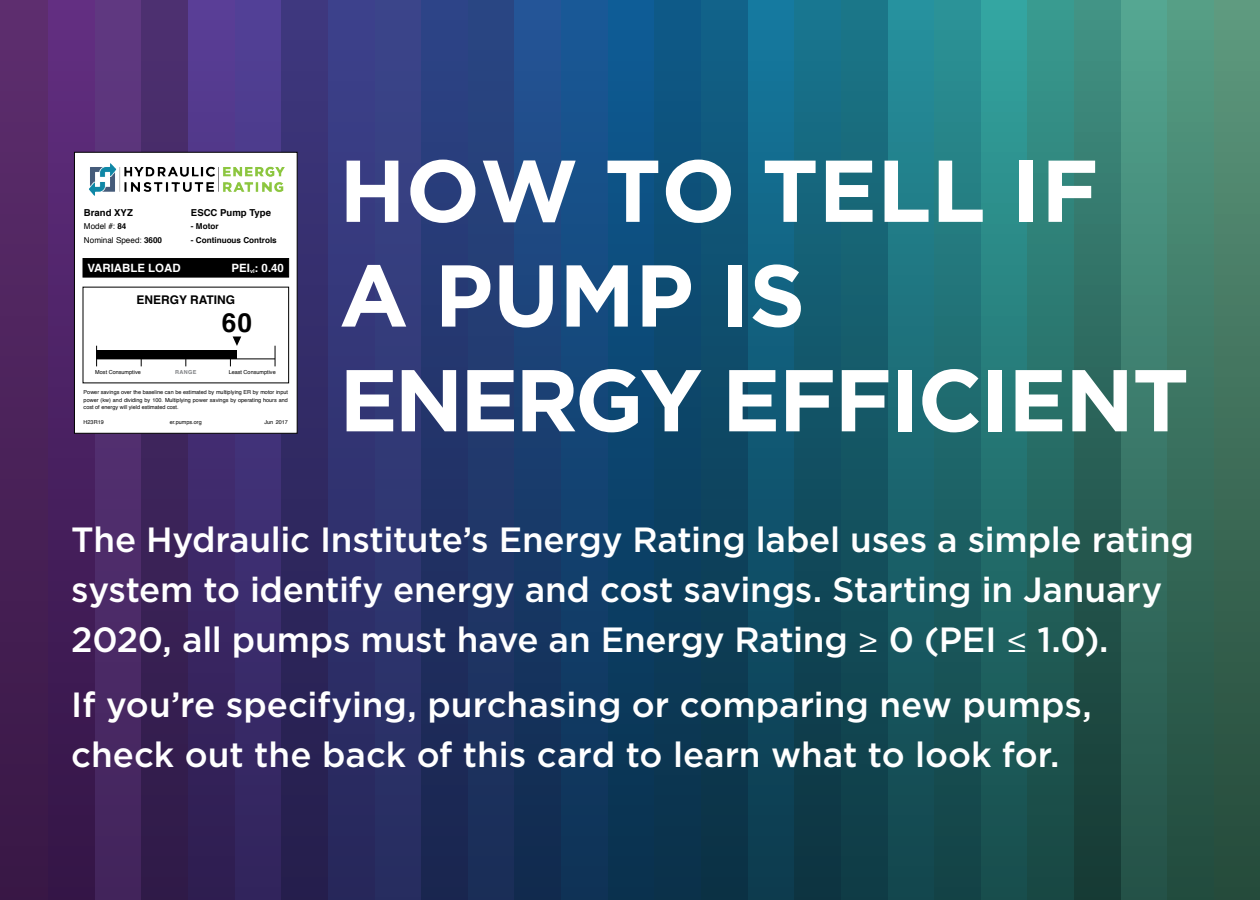
<style>
.page{position:relative;width:1260px;height:900px;background:#fff}
.page>*{position:absolute;margin:0;border:0;box-sizing:border-box;transform-origin:0 0}
.t1{font:700 87.5px/104.8px "Gotham";letter-spacing:-.02em;color:#fff}
.t2{font:500 35px/50px "Gotham";letter-spacing:-.005em;color:#fff}
.t3{font:700 26.25px "Helvetica";color:#000}
.t4{font:700 12px "Helvetica";color:#000}
.t5{font:700 11.5px "Helvetica";color:#fff}
.t6{font:700 9.5px "Helvetica";color:#000}
.t7{font:8.25px/13.5px "Helvetica";color:#000}
.t8{font:700 8.25px "Helvetica";color:#000}
.t9{font:5.5px/7.8px "Helvetica";color:#000;text-align:justify}
.t10{font:700 5.5px "Helvetica";letter-spacing:.06em;color:#808285}
.s1{font-weight:700}
.s2{font-family:"Myriad Pro";font-weight:400}
</style>
<div class="page">
<div style="left:1212px;top:0;width:48px;height:900px;background:linear-gradient(to bottom,#5d987e,#234738)"></div>
<div style="left:1166px;top:0;width:47px;height:900px;background:linear-gradient(to bottom,#559c84,#20483b)"></div>
<div style="left:1119px;top:0;width:48px;height:900px;background:linear-gradient(to bottom,#54a590,#224f45)"></div>
<div style="left:1072px;top:0;width:48px;height:900px;background:linear-gradient(to bottom,#409082,#143530)"></div>
<div style="left:1026px;top:0;width:48px;height:900px;background:linear-gradient(to bottom,#38988e,#174440)"></div>
<div style="left:979px;top:0;width:48px;height:900px;background:linear-gradient(to bottom,#33a4a0,#174a4a)"></div>
<div style="left:933px;top:0;width:47px;height:900px;background:linear-gradient(to bottom,#2a9195,#123f42)"></div>
<div style="left:886px;top:0;width:48px;height:900px;background:linear-gradient(to bottom,#268f9c,#12444a)"></div>
<div style="left:839px;top:0;width:48px;height:900px;background:linear-gradient(to bottom,#1b7587,#0f3943)"></div>
<div style="left:793px;top:0;width:47px;height:900px;background:linear-gradient(to bottom,#18748e,#0c303c)"></div>
<div style="left:746px;top:0;width:48px;height:900px;background:linear-gradient(to bottom,#15789e,#0c394a)"></div>
<div style="left:699px;top:0;width:48px;height:900px;background:linear-gradient(to bottom,#116188,#0b2f41)"></div>
<div style="left:653px;top:0;width:48px;height:900px;background:linear-gradient(to bottom,#0e5986,#0b2f47)"></div>
<div style="left:606px;top:0;width:48px;height:900px;background:linear-gradient(to bottom,#0e5c95,#0a2f4b)"></div>
<div style="left:559px;top:0;width:48px;height:900px;background:linear-gradient(to bottom,#195896,#0e3154)"></div>
<div style="left:513px;top:0;width:48px;height:900px;background:linear-gradient(to bottom,#245496,#10284a)"></div>
<div style="left:466px;top:0;width:48px;height:900px;background:linear-gradient(to bottom,#294683,#1a2d57)"></div>
<div style="left:420px;top:0;width:47px;height:900px;background:linear-gradient(to bottom,#2c4386,#19244d)"></div>
<div style="left:373px;top:0;width:48px;height:900px;background:linear-gradient(to bottom,#3b458b,#272d60)"></div>
<div style="left:326px;top:0;width:48px;height:900px;background:linear-gradient(to bottom,#3d418c,#262759)"></div>
<div style="left:280px;top:0;width:47px;height:900px;background:linear-gradient(to bottom,#3e377e,#241d4b)"></div>
<svg style="left:234px;top:0;width:47px;height:900px;background:#3e2f73"></svg>
<svg style="left:188px;top:0;width:46px;height:900px;background:#3f2a6b"></svg>
<svg style="left:141px;top:0;width:47px;height:900px;background:#3b2358"></svg>
<svg style="left:94px;top:0;width:47px;height:900px;background:#4e2c6b"></svg>
<div style="left:47px;top:0;width:47px;height:900px;background:linear-gradient(to bottom,#612e80,#321444)"></div>
<div style="left:0;top:0;width:48px;height:900px;background:linear-gradient(to bottom,#5e2e6f,#381745)"></div>
<div style="left:74px;top:152px;width:224px;height:282px;background:#fff;border:1px solid #000"></div>
<img style="left:89px;top:163px;width:196px;height:33px">
<div style="left:83px;top:258px;width:206px;height:19px;background:#000"></div>
<svg style="left:96px;top:346px;width:1px;height:20px"></svg>
<svg style="left:230px;top:337px;width:11px;height:29px"></svg>
<svg style="left:275px;top:346px;width:1px;height:20px"></svg>
<hr style="left:97px;top:358px;width:178px;height:1px;background:#000">
<div style="left:97px;top:351px;width:140px;height:8px;background:#000"></div>
<p class="t6" style="left:84px;top:205px;width:50px">Brand XYZ</p>
<p class="t7" style="left:84px;top:220px;width:80px">Model #: <span class="s1">84<br></span>Nominal Speed: <span class="s1">3600</span></p>
<p class="t6" style="left:191px;top:205px;width:82px">ESCC Pump Type</p>
<p class="t8" style="left:191px;top:220px;width:29px">- Motor</p>
<p class="t8" style="left:191px;top:233px;width:87px">- Continuous Controls</p>
<p class="t5" style="left:87px;top:258px;width:95px">VARIABLE LOAD</p>
<p class="t5" style="left:232px;top:258px;width:54px">PEI<sub>vl</sub>: 0.40</p>
<p class="t4" style="left:137px;top:291px;width:100px">ENERGY RATING</p>
<p class="t3" style="left:222px;top:301px;width:32px">60</p>
<p class="t10" style="left:175px;top:368px;width:23px">RANGE</p>
<p class="t9" style="left:229px;top:369px;width:49px">Least Consumptive</p>
<p class="t9" style="left:95px;top:369px;width:47px">Most Consumptive</p>
<p class="t9" style="left:84px;top:388px;width:206px">Power savings over the baseline can be estimated by multiplying ER by motor input power (kw) and dividing by 100. Multiplying power savings by operating hours and cost of energy will yield estimated cost.</p>
<p class="t9" style="left:84px;top:418px;width:22px">H23R19</p>
<p class="t9" style="left:170px;top:418px;width:34px">er.pumps.org</p>
<p class="t9" style="left:264px;top:418px;width:25px">Jun 2017</p>
<h1 class="t1" style="left:339px;top:136px;width:851px">HOW TO TELL IF<br>A PUMP IS<br>ENERGY EFFICIENT</h1>
<p class="t2" style="left:71px;top:514px;width:1124px">The Hydraulic Institute’s Energy Rating label uses a simple rating system to identify energy and cost savings. Starting in January<br>2020, all pumps must have an Energy Rating <span class="s2">≥</span> 0 (PEI <span class="s2">≤</span> 1.0).</p>
<p class="t2" style="left:71px;top:679px;width:1022px">If you’re specifying, purchasing or comparing new pumps, check out the back of this card to learn what to look for.</p>
</div>
